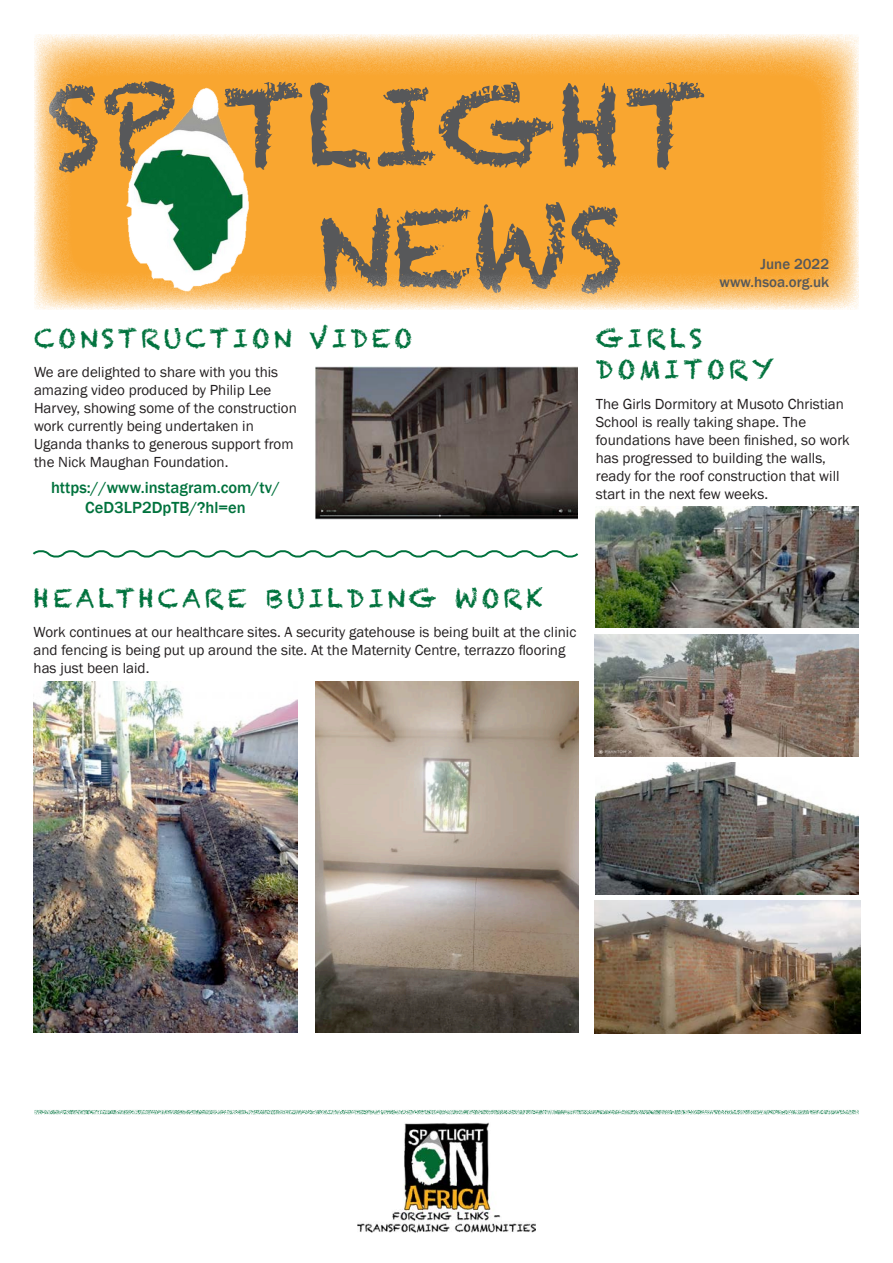
<style>
.page{position:relative;width:893px;height:1263px;background:#fff}
.page>*{position:absolute;margin:0;border:0;box-sizing:border-box;transform-origin:0 0}
.t1{font:108px/121.5px "Chalkduster";color:#57585a}
.Main_heading{font:25.5px/30.6px "Chalkduster";letter-spacing:.14em;color:#00723d}
.EmailLink{font:500 16.5px/19.8px "Franklin Gothic";color:#00723d;text-align:center}
.Body{font:15px/18px "Franklin Gothic";color:#231f20}
.t2{font:500 15px "Franklin Gothic";color:#57585a}
</style>
<div class="page">
<svg style="left:34px;top:1110px;width:825px;height:4px;background:#abd0be"></svg>
<img style="left:358px;top:1122px;width:177px;height:111px">
<svg style="left:34px;top:34px;width:825px;height:276px;background:#f9b24e"></svg>
<img style="left:120px;top:82px;width:134px;height:216px">
<img style="left:315px;top:366px;width:263px;height:153px">
<img style="left:34px;top:681px;width:263px;height:351px">
<img style="left:315px;top:681px;width:264px;height:351px">
<img style="left:595px;top:506px;width:264px;height:122px">
<img style="left:595px;top:634px;width:264px;height:122px">
<img style="left:596px;top:763px;width:263px;height:131px">
<img style="left:595px;top:901px;width:265px;height:132px">
<svg style="left:32px;top:550px;width:547px;height:8px"></svg>
<h1 class="t1" style="left:315px;top:66px;width:393px;text-indent:-268px">SP TLIGHT<br>NEWS</h1>
<p class="t2" style="left:761px;top:255px;width:70px">June 2022</p>
<p class="t2" style="left:720px;top:273px;width:111px">www.hsoa.org.uk</p>
<p class="Main_heading" style="left:34px;top:323px;width:380px">CONSTRUCTION VIDEO</p>
<p class="Body" style="left:34px;top:363px;width:264px">We are delighted to share with you this amazing video produced by Philip Lee Harvey, showing some of the construction work currently being undertaken in Uganda thanks to generous support from the Nick Maughan Foundation.</p>
<p class="EmailLink" style="left:51px;top:477px;width:231px">https://www.instagram.com/tv/<br>CeD3LP2DpTB/?hl=en</p>
<p class="Main_heading" style="left:596px;top:323px;width:180px">GIRLS<br>DOMITORY</p>
<p class="Body" style="left:596px;top:395px;width:255px">The Girls Dormitory at Musoto Christian School is really taking shape. The foundations have been finished, so work has progressed to building the walls, ready for the roof construction that will start in the next few weeks.</p>
<p class="Main_heading" style="left:34px;top:582px;width:511px">HEALTHCARE BUILDING WORK</p>
<p class="Body" style="left:34px;top:624px;width:544px">Work continues at our healthcare sites. A security gatehouse is being built at the clinic and fencing is being put up around the site. At the Maternity Centre, terrazzo flooring has just been laid.</p>
</div>
